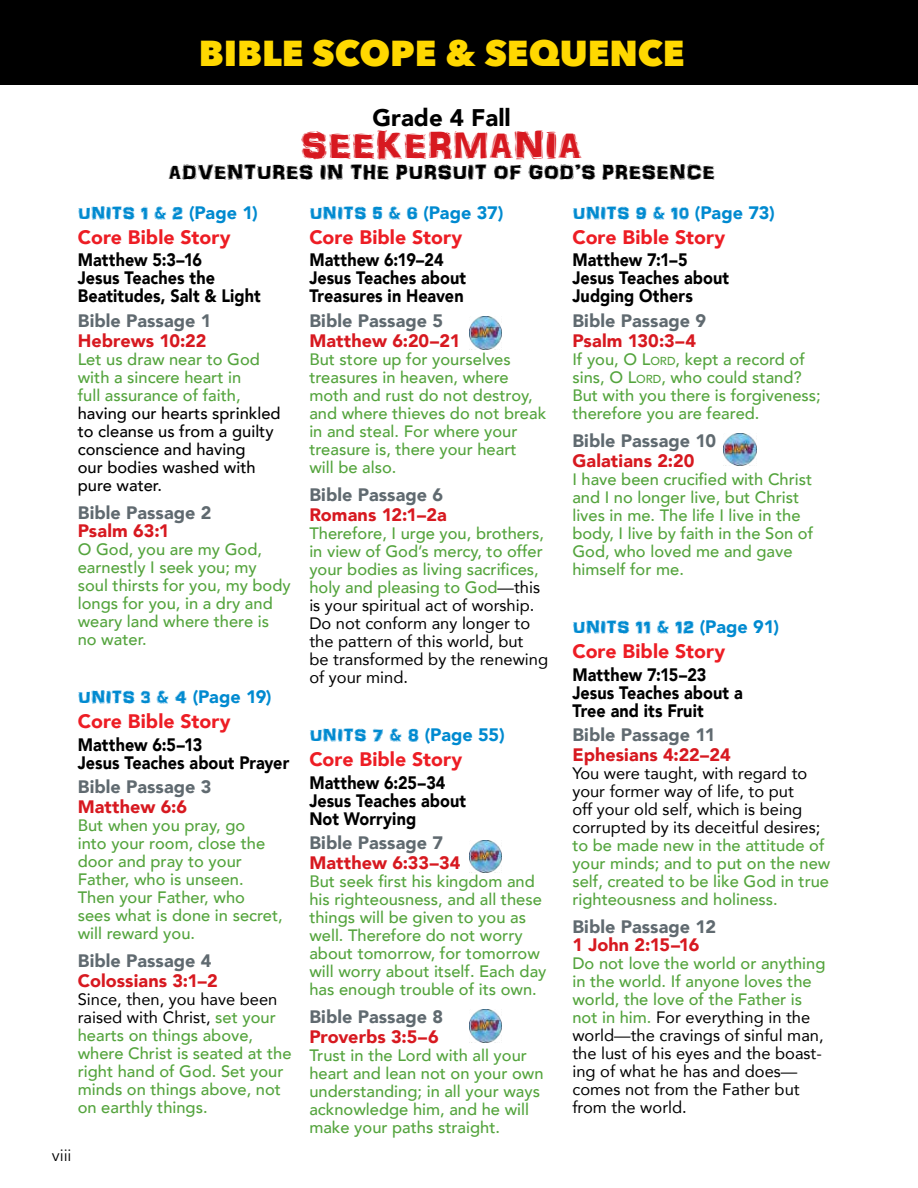
<style>
.page{position:relative;width:918px;height:1188px;background:#fff}
.page>*{position:absolute;margin:0;border:0;box-sizing:border-box;transform-origin:0 0}
.t1{font:39px "ARDARLING";letter-spacing:.01em;color:#d71920}
.t2{font:800 36px "Avenir Next";color:#ffd800}
.t3{font:900 24px "Avenir";color:#000}
.t4{font:21px "ARDARLING";letter-spacing:.01em;color:#000}
.t5{font:900 19.5px "Avenir";letter-spacing:.005em;color:#ed1d24}
.t6{font:900 18px/18px "Avenir";color:#000;scale:.9 1}
.t7{font:900 18px "Avenir";letter-spacing:.005em;color:#606a70}
.t8{font:900 18px "Avenir";color:#d71920}
.t9{font:18px "ARDARLING";letter-spacing:.005em;color:#008ad0}
.t10{font:500 16.5px/18px "Avenir";color:#54a43d}
.t11{font:16.5px/18px "Avenir";color:#000}
.t12{font:500 16.5px/18px "Avenir";color:#000}
.t13{font:16.5px "Avenir";color:#000}
.s1{font-family:"Avenir";font-weight:900}
.s2{font-weight:400;color:#000}
.s3{font-weight:500;color:#54a43d}
.s4{font-style:inherit}
.s5{font-size:11.55px}
</style>
<div class="page">
<div style="left:0;top:0;width:918px;height:84px;background:#000"></div>
<img style="left:469px;top:840px;width:32px;height:33px">
<img style="left:469px;top:1010px;width:32px;height:32px">
<img style="left:469px;top:317px;width:32px;height:32px">
<img style="left:724px;top:433px;width:32px;height:33px">
<h2 class="t2" style="left:199px;top:30px;width:487px">BIBLE SCOPE &amp; SEQUENCE</h2>
<h3 class="t3" style="left:373px;top:102px;width:140px">Grade 4 Fall</h3>
<h1 class="t1" style="left:301px;top:117px;width:284px">SEEKERMANIA</h1>
<p class="t4" style="left:168px;top:157px;width:548px">ADVENTURES IN THE PURSUIT OF GOD’S PRESENCE</p>
<p class="t9" style="left:78px;top:199px;width:181px">UNITS 1 &amp; 2 <span class="s1">(Page 1)</span></p>
<p class="t5" style="left:78px;top:224px;width:154px">Core Bible Story</p>
<p class="t6" style="left:78px;top:251px;width:205px">Matthew 5:3–16<br>Jesus Teaches the<br>Beatitudes, Salt &amp; Light</p>
<p class="t7" style="left:78px;top:309px;width:135px">Bible Passage 1</p>
<p class="t8" style="left:78px;top:329px;width:130px">Hebrews 10:22</p>
<p class="t10" style="left:78px;top:351px;width:184px">Let us draw near to God with a sincere heart in full assurance of faith,</p>
<p class="t12" style="left:78px;top:405px;width:204px">having our hearts sprinkled to cleanse us from a guilty conscience and having<br>our bodies washed with pure water.</p>
<p class="t7" style="left:78px;top:501px;width:135px">Bible Passage 2</p>
<p class="t8" style="left:78px;top:519px;width:93px">Psalm 63:1</p>
<p class="t10" style="left:78px;top:540px;width:215px">O God, you are my God, earnestly I seek you; my soul thirsts for you, my body longs for you, in a dry and weary land where there is no water.</p>
<p class="t9" style="left:78px;top:684px;width:195px">UNITS 3 &amp; 4 <span class="s1">(Page 19)</span></p>
<p class="t5" style="left:78px;top:709px;width:154px">Core Bible Story</p>
<p class="t6" style="left:78px;top:736px;width:237px">Matthew 6:5–13<br>Jesus Teaches about Prayer</p>
<p class="t7" style="left:78px;top:775px;width:135px">Bible Passage 3</p>
<p class="t8" style="left:78px;top:795px;width:111px">Matthew 6:6</p>
<p class="t10" style="left:78px;top:817px;width:207px">But when you pray, go<br>into your room, close the door and pray to your<br>Father, who is unseen.<br>Then your Father, who<br>sees what is done in secret, will reward you.</p>
<p class="t7" style="left:78px;top:949px;width:135px">Bible Passage 4</p>
<p class="t8" style="left:78px;top:969px;width:142px">Colossians 3:1–2</p>
<p class="t10" style="left:78px;top:991px;width:215px"><span class="s2">Since, then, you have been raised with Christ,</span> set your hearts on things above, where Christ is seated at the right hand of God. Set your minds on things above, not on earthly things.</p>
<p class="t13" style="left:52px;top:1145px;width:21px">viii</p>
<p class="t9" style="left:309px;top:199px;width:196px">UNITS 5 &amp; 6 <span class="s1">(Page 37)</span></p>
<p class="t5" style="left:309px;top:224px;width:154px">Core Bible Story</p>
<p class="t6" style="left:309px;top:251px;width:176px">Matthew 6:19–24<br>Jesus Teaches about<br>Treasures in Heaven</p>
<p class="t7" style="left:309px;top:309px;width:135px">Bible Passage 5</p>
<p class="t8" style="left:309px;top:329px;width:152px">Matthew 6:20–21</p>
<p class="t10" style="left:309px;top:351px;width:238px">But store up for yourselves treasures in heaven, where moth and rust do not destroy, and where thieves do not break in and steal. For where your treasure is, there your heart<br>will be also.</p>
<p class="t7" style="left:309px;top:483px;width:135px">Bible Passage 6</p>
<p class="t8" style="left:309px;top:503px;width:139px">Romans 12:1–2a</p>
<p class="t11" style="left:309px;top:524px;width:240px"><span class="s3">Therefore, I urge you, brothers, in view of God’s mercy, to offer your bodies as living sacrifices, holy and pleasing to God</span>—this is your spiritual act of worship.<br>Do not conform any longer to the pattern of this world, but<br>be transformed by the renewing of your mind.</p>
<p class="t9" style="left:309px;top:722px;width:197px">UNITS 7 &amp; 8 <span class="s1">(Page 55)</span></p>
<p class="t5" style="left:309px;top:747px;width:154px">Core Bible Story</p>
<p class="t6" style="left:309px;top:774px;width:176px">Matthew 6:25–34<br>Jesus Teaches about<br>Not Worrying</p>
<p class="t7" style="left:309px;top:831px;width:135px">Bible Passage 7</p>
<p class="t8" style="left:309px;top:851px;width:153px">Matthew 6:33–34</p>
<p class="t10" style="left:309px;top:873px;width:239px">But seek first his kingdom and his righteousness, and all these things will be given to you as well. Therefore do not worry about tomorrow, for tomorrow will worry about itself. Each day has enough trouble of its own.</p>
<p class="t7" style="left:309px;top:1005px;width:135px">Bible Passage 8</p>
<p class="t8" style="left:309px;top:1025px;width:131px">Proverbs 3:5–6</p>
<p class="t10" style="left:309px;top:1047px;width:236px">Trust in the Lord with all your heart and lean not on your own understanding; in all your ways acknowledge him, and he will make your paths straight.</p>
<p class="t9" style="left:572px;top:199px;width:204px">UNITS 9 &amp; 10 <span class="s1">(Page 73)</span></p>
<p class="t5" style="left:572px;top:224px;width:154px">Core Bible Story</p>
<p class="t6" style="left:572px;top:251px;width:176px">Matthew 7:1–5<br>Jesus Teaches about<br>Judging Others</p>
<p class="t7" style="left:572px;top:309px;width:135px">Bible Passage 9</p>
<p class="t8" style="left:572px;top:329px;width:125px">Psalm 130:3–4</p>
<p class="t10" style="left:572px;top:351px;width:250px">If you, O <span class="s4">L</span><span class="s5">ORD</span>, kept a record of sins, O <span class="s4">L</span><span class="s5">ORD</span>, who could stand?<br>But with you there is forgiveness; therefore you are feared.</p>
<p class="t7" style="left:572px;top:429px;width:145px">Bible Passage 10</p>
<p class="t8" style="left:572px;top:449px;width:123px">Galatians 2:20</p>
<p class="t10" style="left:572px;top:470px;width:242px">I have been crucified with Christ and I no longer live, but Christ lives in me. The life I live in the body, I live by faith in the Son of<br>God, who loved me and gave himself for me.</p>
<p class="t9" style="left:572px;top:614px;width:208px">UNITS 11 &amp; 12 <span class="s1">(Page 91)</span></p>
<p class="t5" style="left:572px;top:639px;width:154px">Core Bible Story</p>
<p class="t6" style="left:572px;top:666px;width:191px">Matthew 7:15–23<br>Jesus Teaches about a<br>Tree and its Fruit</p>
<p class="t7" style="left:572px;top:723px;width:145px">Bible Passage 11</p>
<p class="t8" style="left:572px;top:743px;width:160px">Ephesians 4:22–24</p>
<p class="t11" style="left:572px;top:765px;width:249px">You were taught, with regard to your former way of life, to put<br>off your old self, which is being corrupted by its deceitful desires;</p>
<p class="t10" style="left:572px;top:837px;width:260px">to be made new in the attitude of your minds; and to put on the new self, created to be like God in true righteousness and holiness.</p>
<p class="t7" style="left:572px;top:915px;width:145px">Bible Passage 12</p>
<p class="t8" style="left:572px;top:933px;width:128px">1 John 2:15–16</p>
<p class="t11" style="left:572px;top:955px;width:255px"><span class="s3">Do not love the world or anything in the world. If anyone loves the world, the love of the Father is not in him.</span> For everything in the world—the cravings of sinful man, the lust of his eyes and the boast&shy;ing of what he has and does— comes not from the Father but from the world.</p>
</div>
